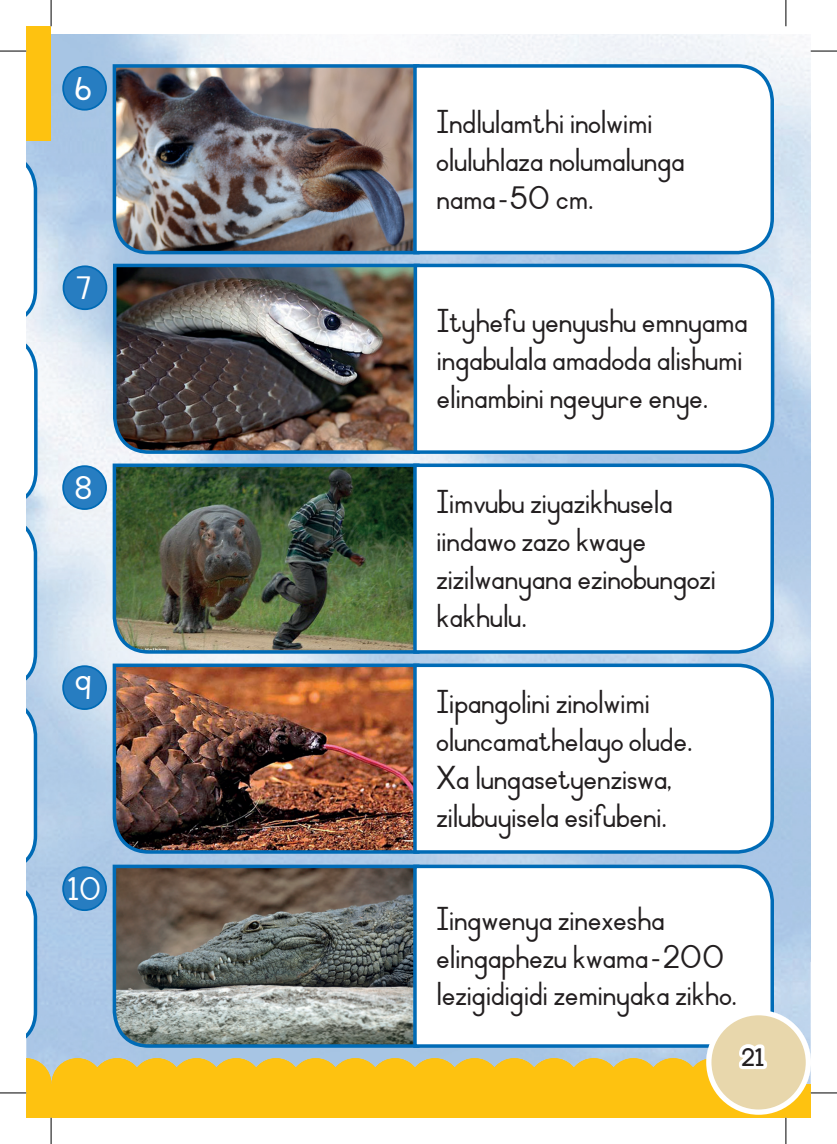
<style>
.page{position:relative;width:837px;height:1144px;background:#fff}
.page>*{position:absolute;margin:0;border:0;box-sizing:border-box;transform-origin:0 0}
.t1{font:31.5px/37.8px "Scool";color:#231f20}
.t2{font:31.5px "IOP Scool Gr NUM Reg";color:#fff}
.t3{font:24.5px "IOP Scool Gr NUM Bold";color:#231f20}
</style>
<div class="page">
<img style="left:26px;top:34px;width:784px;height:1025px">
<img style="left:52px;top:1058px;width:39px;height:17px">
<img style="left:91px;top:1058px;width:40px;height:9px">
<img style="left:131px;top:1058px;width:39px;height:9px">
<img style="left:170px;top:1058px;width:40px;height:9px">
<img style="left:210px;top:1058px;width:40px;height:9px">
<img style="left:250px;top:1058px;width:40px;height:9px">
<img style="left:290px;top:1058px;width:39px;height:9px">
<img style="left:329px;top:1058px;width:40px;height:9px">
<img style="left:369px;top:1058px;width:40px;height:9px">
<img style="left:409px;top:1058px;width:39px;height:9px">
<img style="left:448px;top:1058px;width:40px;height:9px">
<img style="left:488px;top:1058px;width:40px;height:9px">
<img style="left:528px;top:1058px;width:39px;height:9px">
<img style="left:567px;top:1058px;width:40px;height:9px">
<img style="left:607px;top:1058px;width:40px;height:9px">
<img style="left:647px;top:1058px;width:45px;height:9px">
<img style="left:686px;top:1059px;width:17px;height:8px">
<div style="left:26px;top:26px;width:25px;height:115px;background:#fec210"></div>
<img style="left:111px;top:462px;width:300px;height:193px">
<div style="left:63px;top:466px;width:43px;height:43px;background:#277dc1;border-radius:50%"></div>
<div style="left:62px;top:465px;width:45px;height:45px;border:2px solid #006bb6;border-radius:50%"></div>
<img style="left:111px;top:62px;width:300px;height:194px">
<div style="left:63px;top:67px;width:43px;height:43px;background:#277dc1;border-radius:50%"></div>
<div style="left:62px;top:66px;width:45px;height:45px;border:2px solid #006bb6;border-radius:50%"></div>
<svg style="left:111px;top:863px;width:300px;height:186px;background:#727775"></svg>
<div style="left:63px;top:867px;width:43px;height:43px;background:#277dc1;border-radius:50%"></div>
<div style="left:62px;top:866px;width:45px;height:45px;border:2px solid #006bb6;border-radius:50%"></div>
<img style="left:111px;top:262px;width:300px;height:194px">
<div style="left:63px;top:266px;width:43px;height:43px;background:#277dc1;border-radius:50%"></div>
<div style="left:63px;top:265px;width:44px;height:45px;border:2px solid #006bb6;border-radius:50%"></div>
<img style="left:111px;top:662px;width:300px;height:193px">
<div style="left:63px;top:666px;width:43px;height:43px;background:#277dc1;border-radius:50%"></div>
<div style="left:62px;top:665px;width:45px;height:45px;border:2px solid #006bb6;border-radius:50%"></div>
<svg style="left:411px;top:462px;width:364px;height:193px"></svg>
<svg style="left:411px;top:62px;width:364px;height:194px"></svg>
<svg style="left:411px;top:863px;width:364px;height:186px"></svg>
<svg style="left:411px;top:262px;width:364px;height:194px"></svg>
<svg style="left:411px;top:662px;width:364px;height:193px"></svg>
<svg style="left:26px;top:151px;width:13px;height:540px"></svg>
<svg style="left:26px;top:697px;width:13px;height:352px"></svg>
<div style="left:37px;top:1084px;width:773px;height:34px;background:#fec210"></div>
<div style="left:51px;top:1058px;width:52px;height:52px;background:#fec210;border-radius:50%"></div>
<div style="left:91px;top:1058px;width:52px;height:52px;background:#fec210;border-radius:50%"></div>
<div style="left:131px;top:1058px;width:52px;height:52px;background:#fec210;border-radius:50%"></div>
<div style="left:170px;top:1058px;width:52px;height:52px;background:#fec210;border-radius:50%"></div>
<div style="left:210px;top:1058px;width:52px;height:52px;background:#fec210;border-radius:50%"></div>
<div style="left:250px;top:1058px;width:52px;height:52px;background:#fec210;border-radius:50%"></div>
<div style="left:290px;top:1058px;width:51px;height:52px;background:#fec210;border-radius:50%"></div>
<div style="left:329px;top:1058px;width:52px;height:52px;background:#fec210;border-radius:50%"></div>
<div style="left:369px;top:1058px;width:52px;height:52px;background:#fec210;border-radius:50%"></div>
<div style="left:409px;top:1058px;width:51px;height:52px;background:#fec210;border-radius:50%"></div>
<div style="left:448px;top:1058px;width:52px;height:52px;background:#fec210;border-radius:50%"></div>
<div style="left:488px;top:1058px;width:52px;height:52px;background:#fec210;border-radius:50%"></div>
<div style="left:528px;top:1058px;width:51px;height:52px;background:#fec210;border-radius:50%"></div>
<div style="left:567px;top:1058px;width:52px;height:52px;background:#fec210;border-radius:50%"></div>
<div style="left:607px;top:1058px;width:52px;height:52px;background:#fec210;border-radius:50%"></div>
<div style="left:647px;top:1058px;width:52px;height:52px;background:#fec210;border-radius:50%"></div>
<div style="left:686px;top:1058px;width:52px;height:52px;background:#fec210;border-radius:50%"></div>
<svg style="left:0;top:51px;width:26px;height:1px"></svg>
<svg style="left:810px;top:51px;width:26px;height:1px"></svg>
<svg style="left:51px;top:0;width:1px;height:26px"></svg>
<svg style="left:0;top:1058px;width:52px;height:86px"></svg>
<svg style="left:785px;top:0;width:1px;height:26px"></svg>
<svg style="left:706px;top:1010px;width:130px;height:134px"></svg>
<p class="t2" style="left:75px;top:71px;width:19px">6</p>
<p class="t2" style="left:76px;top:270px;width:17px">7</p>
<p class="t2" style="left:75px;top:470px;width:19px">8</p>
<p class="t2" style="left:75px;top:670px;width:19px">9</p>
<p class="t2" style="left:68px;top:871px;width:34px">10</p>
<p class="t1" style="left:436px;top:105px;width:249px">Indlulamthi inolwimi oluluhlaza nolumalunga nama-50 cm.</p>
<p class="t1" style="left:437px;top:305px;width:312px">Ityhefu yenyushu emnyama ingabulala amadoda alishumi elinambini ngeyure enye.</p>
<p class="t1" style="left:436px;top:486px;width:280px">Iimvubu ziyazikhusela iindawo zazo kwaye zizilwanyana ezinobungozi kakhulu.</p>
<p class="t1" style="left:436px;top:686px;width:257px">Iipangolini zinolwimi oluncamathelayo olude.<br>Xa lungasetyenziswa, zilubuyisela esifubeni.</p>
<p class="t1" style="left:436px;top:902px;width:302px">Iingwenya zinexesha elingaphezu kwama-200 lezigidigidi zeminyaka zikho.</p>
<p class="t3" style="left:741px;top:1043px;width:24px">21</p>
</div>
